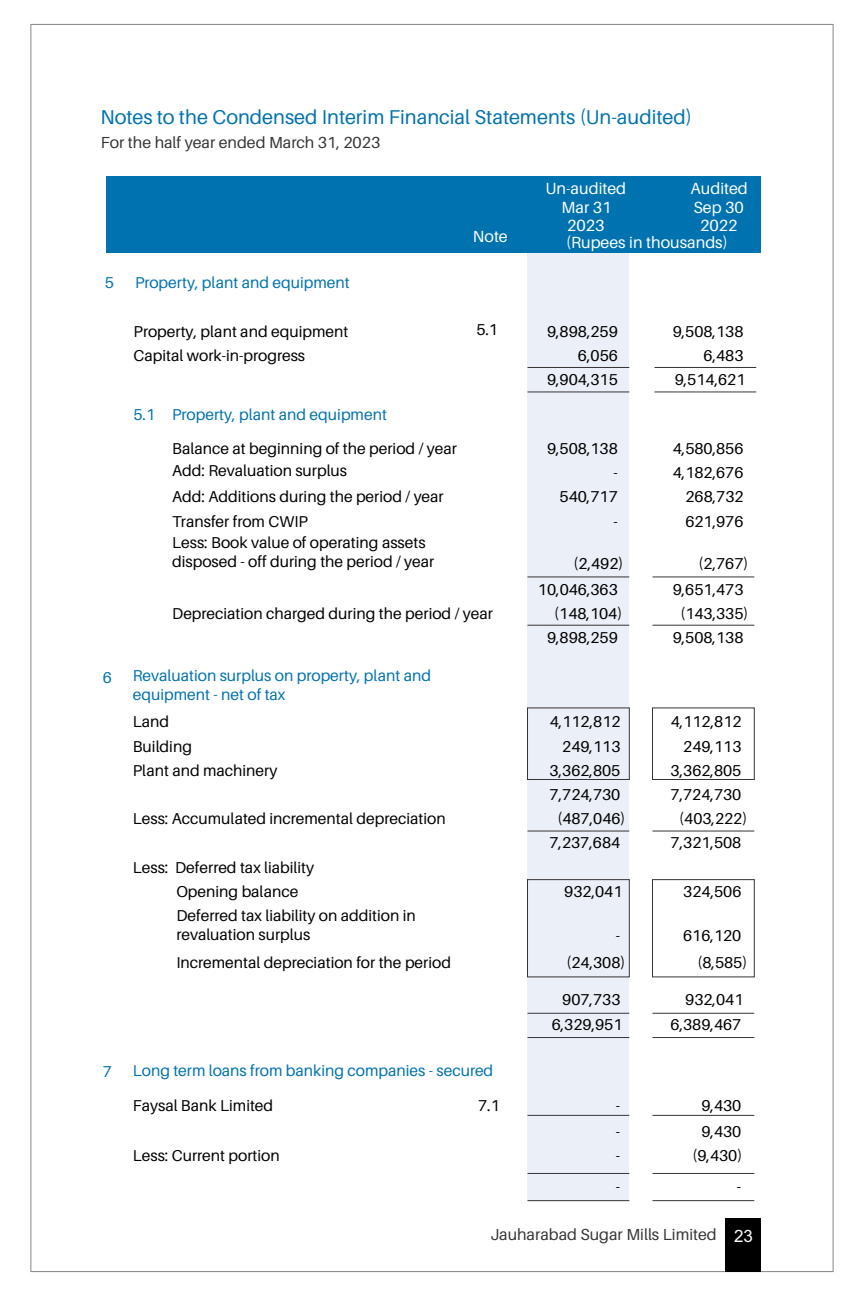
<style>
.page{position:relative;width:864px;height:1296px;background:#fff}
.page>*{position:absolute;margin:0;border:0;box-sizing:border-box;transform-origin:0 0}
.t1{font:20px "Aileron";color:#0072af}
.t2{font:16.2px "Aileron";color:#fefefe}
.t3{font:16px "Aileron";color:#373435}
.t4{font:15.8px/24.2px "Aileron";color:#000}
.t5{font:15.8px/18.8px "Aileron";color:#0072af}
.s1{font-family:"Arial";font-size:17px;color:#fff}
</style>
<div class="page">
<div style="left:725px;top:1218px;width:36px;height:54px;background:#000"></div>
<div style="left:527px;top:246px;width:102px;height:955px;background:#ebeff7"></div>
<div style="left:106px;top:176px;width:654px;height:76px;background:#0072af"></div>
<hr style="left:654px;top:367px;width:102px;height:1px;background:#373435">
<hr style="left:654px;top:391px;width:102px;height:1px;background:#373435">
<hr style="left:652px;top:577px;width:102px;height:1px;background:#373435">
<hr style="left:652px;top:625px;width:102px;height:1px;background:#373435">
<hr style="left:528px;top:367px;width:101px;height:1px;background:#373435">
<hr style="left:527px;top:391px;width:102px;height:1px;background:#373435">
<hr style="left:527px;top:577px;width:102px;height:1px;background:#373435">
<hr style="left:527px;top:625px;width:102px;height:1px;background:#373435">
<hr style="left:528px;top:1013px;width:101px;height:1px;background:#373435">
<hr style="left:528px;top:1037px;width:101px;height:1px;background:#373435">
<hr style="left:528px;top:831px;width:101px;height:1px;background:#373435">
<div style="left:527px;top:708px;width:103px;height:72px;border:1px solid #373435"></div>
<div style="left:527px;top:879px;width:103px;height:98px;border:1px solid #373435"></div>
<hr style="left:652px;top:1013px;width:102px;height:1px;background:#373435">
<hr style="left:652px;top:1037px;width:102px;height:1px;background:#373435">
<hr style="left:652px;top:831px;width:102px;height:1px;background:#373435">
<div style="left:652px;top:708px;width:103px;height:72px;border:1px solid #373435"></div>
<div style="left:652px;top:879px;width:103px;height:98px;border:1px solid #373435"></div>
<hr style="left:528px;top:1115px;width:101px;height:1px;background:#373435">
<hr style="left:652px;top:1115px;width:102px;height:1px;background:#373435">
<hr style="left:528px;top:1173px;width:101px;height:1px;background:#373435">
<hr style="left:652px;top:1173px;width:102px;height:1px;background:#373435">
<hr style="left:528px;top:1200px;width:101px;height:1px;background:#373435">
<hr style="left:652px;top:1200px;width:102px;height:1px;background:#373435">
<p class="t1" style="left:100px;top:109px;width:593px">Notes to the Condensed Interim Financial Statements (Un-audited)</p>
<p class="t3" style="left:101px;top:135px;width:281px">For the half year ended March 31, 2023</p>
<p class="t5" style="left:105px;top:274px;width:11px">5</p>
<p class="t5" style="left:135px;top:274px;width:216px">Property, plant and equipment</p>
<p class="t4" style="left:134px;top:320px;width:216px">Property, plant and equipment<br>Capital work-in-progress</p>
<p class="t2" style="left:546px;top:181px;width:82px">Un-audited</p>
<p class="t2" style="left:691px;top:181px;width:59px">Audited</p>
<p class="t2" style="left:562px;top:200px;width:52px">Mar 31</p>
<p class="t2" style="left:694px;top:200px;width:52px">Sep 30</p>
<p class="t2" style="left:567px;top:218px;width:39px">2023</p>
<p class="t2" style="left:700px;top:218px;width:39px">2022</p>
<p class="t2" style="left:473px;top:230px;width:36px">Note</p>
<p class="t2" style="left:566px;top:236px;width:163px">(Rupees in thousands)</p>
<p class="t4" style="left:476px;top:319px;width:23px">5.1</p>
<p class="t4" style="left:547px;top:320px;width:72px;text-align:right">9,898,259<br>6,056<br>9,904,315</p>
<p class="t4" style="left:673px;top:320px;width:74px;text-align:right">9,508,138<br>6,483<br>9,514,621</p>
<p class="t5" style="left:103px;top:669px;width:11px">6</p>
<p class="t5" style="left:133px;top:406px;width:255px">5.1 Property, plant and equipment</p>
<p class="t4" style="left:172px;top:439px;width:286px;line-height:21.8px">Balance at beginning of the period / year<br>Add: Revaluation surplus</p>
<p class="t4" style="left:172px;top:486px;width:273px">Add: Additions during the period / year<br>Transfer from CWIP</p>
<p class="t4" style="left:172px;top:535px;width:264px;line-height:18.8px">Less: Book value of operating assets disposed - off during the period / year</p>
<p class="t4" style="left:172px;top:603px;width:322px">Depreciation charged during the period / year</p>
<p class="t5" style="left:133px;top:667px;width:300px">Revaluation surplus on property, plant and equipment - net of tax</p>
<p class="t4" style="left:133px;top:711px;width:146px">Land<br>Building<br>Plant and machinery</p>
<p class="t4" style="left:133px;top:808px;width:314px">Less: Accumulated incremental depreciation</p>
<p class="t4" style="left:176px;top:856px;width:241px;text-indent:-44px">Less: Deferred tax liability<br>Opening balance<br>Deferred tax liability on addition in</p>
<p class="t4" style="left:176px;top:921px;width:276px;line-height:28.6px">revaluation surplus<br>Incremental depreciation for the period</p>
<p class="t5" style="left:103px;top:1063px;width:11px">7</p>
<p class="t5" style="left:133px;top:1063px;width:362px">Long term loans from banking companies - secured</p>
<p class="t4" style="left:547px;top:438px;width:72px;text-align:right">9,508,138 -<br>540,717<br>-</p>
<p class="t4" style="left:538px;top:551px;width:87px;line-height:26.4px;text-indent:36px">(2,492)<br>10,046,363</p>
<p class="t4" style="left:547px;top:603px;width:77px;text-align:center">(148,104)<br>9,898,259</p>
<p class="t4" style="left:549px;top:711px;width:78px;text-align:center">4,112,812<br>249,113<br>3,362,805<br>7,724,730 (487,046)<br>7,237,684</p>
<p class="t4" style="left:564px;top:880px;width:60px">932,041</p>
<p class="t4" style="left:673px;top:438px;width:72px;text-align:right">4,580,856<br>4,182,676<br>268,732<br>621,976</p>
<p class="t4" style="left:673px;top:551px;width:77px;line-height:26.4px;text-indent:26px">(2,767)<br>9,651,473</p>
<p class="t4" style="left:673px;top:603px;width:77px;text-align:center">(143,335)<br>9,508,138</p>
<p class="t4" style="left:671px;top:711px;width:78px;text-align:center">4,112,812<br>249,113<br>3,362,805<br>7,724,730 (403,222)<br>7,321,508</p>
<p class="t4" style="left:683px;top:880px;width:60px">324,506</p>
<p class="t4" style="left:616px;top:925px;width:6px">-</p>
<p class="t4" style="left:683px;top:925px;width:60px">616,120</p>
<p class="t4" style="left:567px;top:952px;width:60px">(24,308)</p>
<p class="t4" style="left:552px;top:988px;width:72px;line-height:25px;text-align:center">907,733<br>6,329,951</p>
<p class="t4" style="left:698px;top:952px;width:51px">(8,585)</p>
<p class="t4" style="left:671px;top:988px;width:74px;line-height:25px;text-align:right">932,041<br>6,389,467</p>
<p class="t4" style="left:133px;top:1094px;width:142px">Faysal Bank Limited</p>
<p class="t4" style="left:133px;top:1145px;width:148px">Less: Current portion</p>
<p class="t4" style="left:478px;top:1094px;width:23px">7.1</p>
<p class="t4" style="left:616px;top:1094px;width:6px">-</p>
<p class="t4" style="left:701px;top:1094px;width:41px">9,430</p>
<p class="t4" style="left:616px;top:1121px;width:6px">-</p>
<p class="t4" style="left:701px;top:1121px;width:41px">9,430</p>
<p class="t4" style="left:616px;top:1145px;width:6px">-</p>
<p class="t4" style="left:693px;top:1145px;width:51px">(9,430)</p>
<p class="t4" style="left:616px;top:1175px;width:6px">-</p>
<p class="t4" style="left:737px;top:1175px;width:6px">-</p>
<p class="t3" style="left:490px;top:1228px;width:264px">Jauharabad Sugar Mills Limited <span class="s1">23</span></p>
</div>
